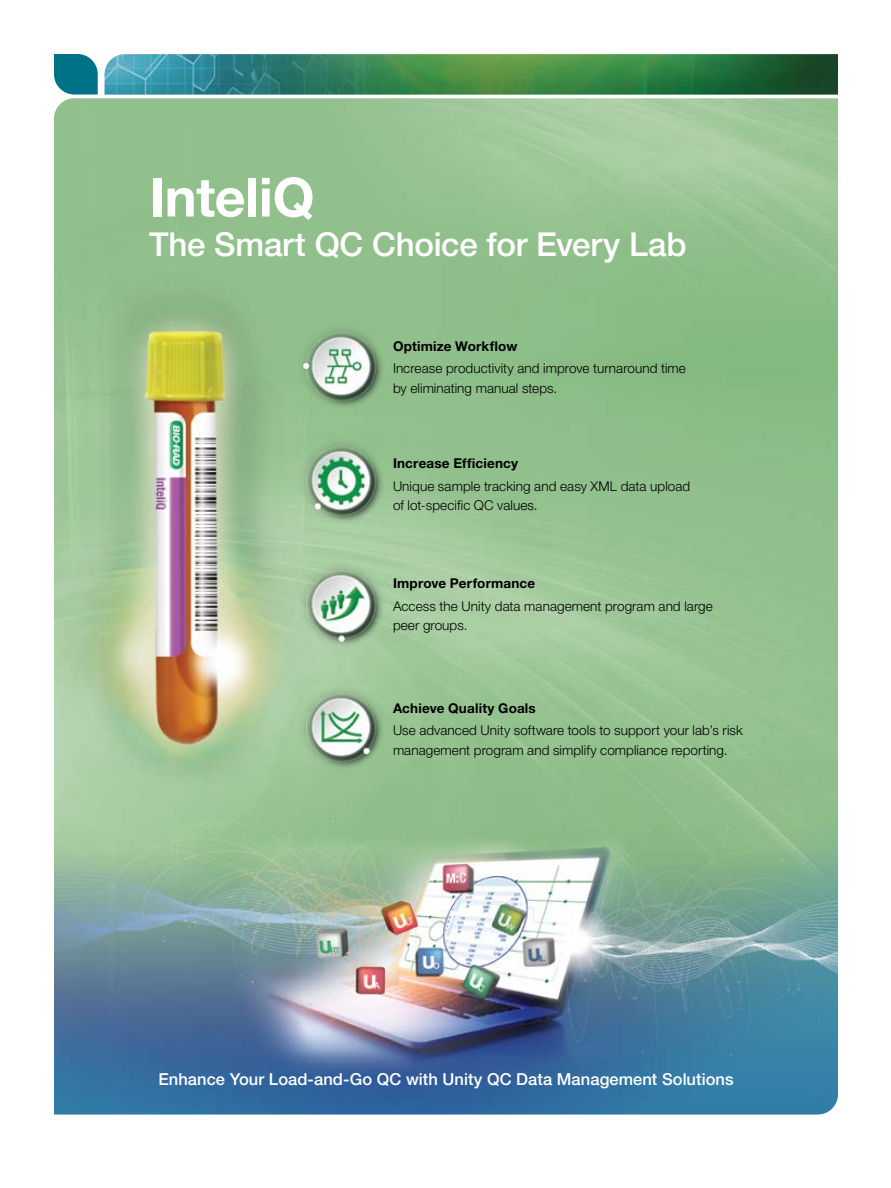
<style>
.page{position:relative;width:891px;height:1188px;background:#fff}
.page>*{position:absolute;margin:0;border:0;box-sizing:border-box;transform-origin:0 0}
.t1{font:700 54px "Helvetica Neue LT Pro";letter-spacing:-.005em;color:#fff}
.t2{font:500 33px "Helvetica Neue LT Pro";letter-spacing:-.01em;color:#fff}
.t3{font:500 16.5px "Helvetica Neue LT Pro";letter-spacing:.005em;color:#fff}
.t4{font:300 13.5px/19.5px "Helvetica Neue LT Pro";letter-spacing:.005em;color:#000}
.t5{font:700 13.5px "Helvetica Neue LT Pro";letter-spacing:.015em;color:#000}
</style>
<div class="page">
<img style="left:54px;top:98px;width:784px;height:1017px">
<svg style="left:54px;top:54px;width:44px;height:40px;background:#198093"></svg>
<img style="left:105px;top:54px;width:733px;height:41px">
<img style="left:298px;top:318px;width:88px;height:97px">
<img style="left:298px;top:432px;width:88px;height:98px">
<img style="left:298px;top:556px;width:88px;height:97px">
<img style="left:298px;top:679px;width:88px;height:97px">
<h1 class="t1" style="left:149px;top:163px;width:167px">InteliQ</h1>
<h2 class="t2" style="left:149px;top:225px;width:539px">The Smart QC Choice for Every Lab</h2>
<p class="t5" style="left:393px;top:338px;width:126px">Optimize Workflow</p>
<p class="t4" style="left:393px;top:359px;width:294px">Increase productivity and improve turnaround time by eliminating manual steps.</p>
<p class="t5" style="left:393px;top:455px;width:127px">Increase Efficiency</p>
<p class="t4" style="left:393px;top:476px;width:299px">Unique sample tracking and easy XML data upload of lot-specific QC values.</p>
<p class="t5" style="left:393px;top:575px;width:144px">Improve Performance</p>
<p class="t4" style="left:393px;top:596px;width:321px">Access the Unity data management program and large peer groups.</p>
<p class="t5" style="left:393px;top:700px;width:144px">Achieve Quality Goals</p>
<p class="t4" style="left:393px;top:721px;width:351px">Use advanced Unity software tools to support your lab’s risk management program and simplify compliance reporting.</p>
<p class="t3" style="left:158px;top:1069px;width:577px">Enhance Your Load-and-Go QC with Unity QC Data Management Solutions</p>
</div>
